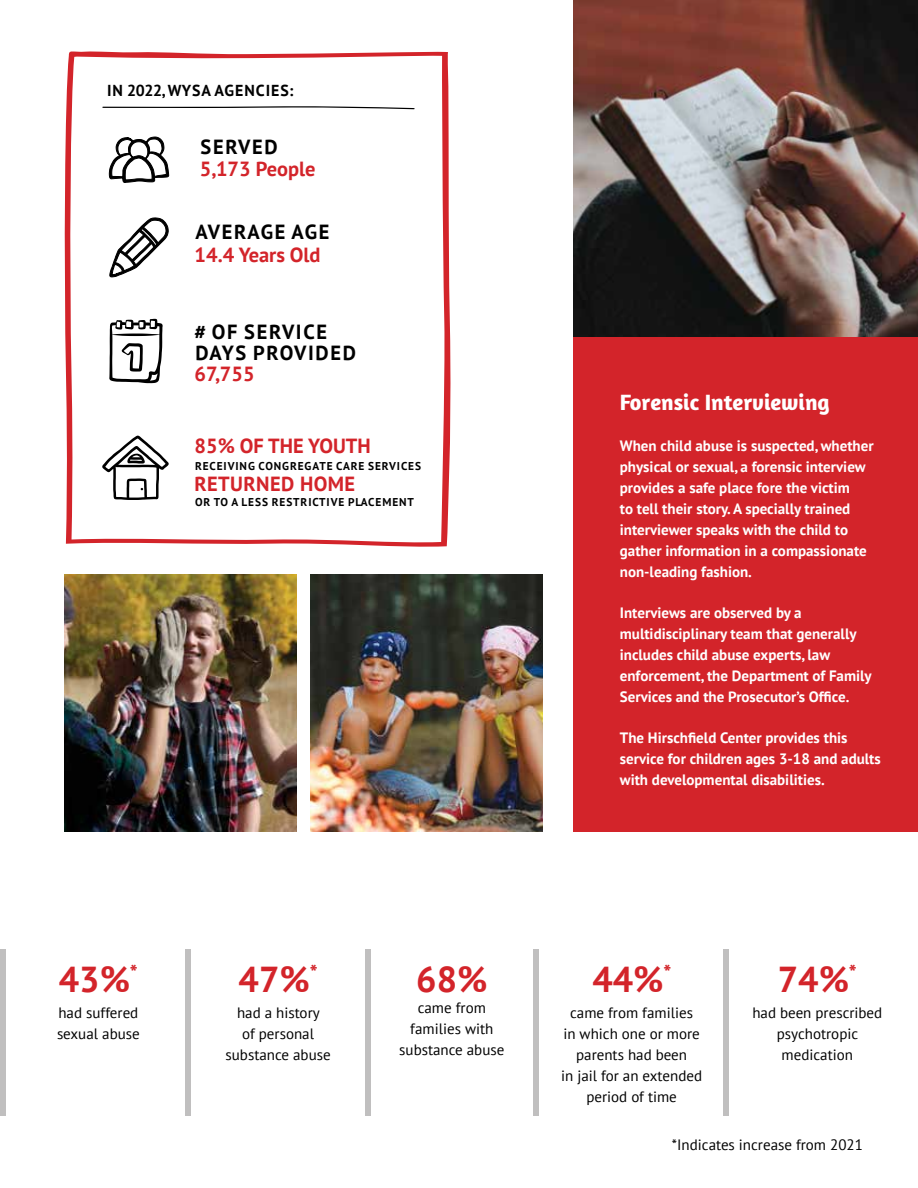
<style>
.page{position:relative;width:918px;height:1188px;background:#fff}
.page>*{position:absolute;margin:0;border:0;box-sizing:border-box;transform-origin:0 0}
.t1{font:700 36px "PT Sans";color:#d3242a}
.t2{font:700 22.5px "Amaranth";color:#fff}
.t3{font:700 20.4px "PT Sans";color:#d3242a}
.t4{font:700 20.4px/21.3px "PT Sans";letter-spacing:.08em;color:#000}
.t5{font:700 20.4px "PT Sans";letter-spacing:.02em;color:#d3242a}
.t6{font:700 15.9px "PT Sans";letter-spacing:.06em;color:#000}
.t7{font:700 15px/21px "PT Sans";color:#fff}
.t8{font:15px/21px "PT Sans";color:#000;text-align:center}
.t9{font:700 11.4px "PT Sans";letter-spacing:.08em;color:#000}
</style>
<div class="page">
<img style="left:65px;top:575px;width:231px;height:256px">
<img style="left:311px;top:575px;width:231px;height:257px">
<div style="left:573px;top:337px;width:345px;height:495px;background:#d3242a"></div>
<div style="left:186px;top:950px;width:5px;height:166px;background:#c0bfbf"></div>
<div style="left:0;top:950px;width:6px;height:166px;background:#c0bfbf"></div>
<div style="left:365px;top:950px;width:6px;height:166px;background:#c0bfbf"></div>
<div style="left:533px;top:950px;width:5px;height:166px;background:#c0bfbf"></div>
<div style="left:723px;top:950px;width:5px;height:166px;background:#c0bfbf"></div>
<img style="left:573px;top:0;width:345px;height:337px">
<svg style="left:64px;top:51px;width:387px;height:496px"></svg>
<svg style="left:102px;top:106px;width:313px;height:3px"></svg>
<svg style="left:109px;top:319px;width:54px;height:64px"></svg>
<svg style="left:109px;top:136px;width:60px;height:53px"></svg>
<svg style="left:109px;top:217px;width:60px;height:61px"></svg>
<svg style="left:102px;top:436px;width:67px;height:64px"></svg>
<p class="t6" style="left:107px;top:80px;width:188px">IN 2022, WYSA AGENCIES:</p>
<h3 class="t4" style="left:201px;top:136px;width:79px">SERVED</h3>
<h3 class="t3" style="left:200px;top:156px;width:117px">5,173 People</h3>
<h3 class="t4" style="left:195px;top:221px;width:136px">AVERAGE AGE</h3>
<h3 class="t3" style="left:195px;top:241px;width:128px">14.4 Years Old</h3>
<h3 class="t4" style="left:195px;top:320px;width:163px"># OF SERVICE<br>DAYS PROVIDED</h3>
<h3 class="t3" style="left:195px;top:360px;width:62px">67,755</h3>
<h3 class="t3" style="left:195px;top:432px;width:178px">85% OF THE YOUTH</h3>
<p class="t9" style="left:195px;top:458px;width:228px">RECEIVING CONGREGATE CARE SERVICES</p>
<h3 class="t5" style="left:195px;top:470px;width:162px">RETURNED HOME</h3>
<p class="t9" style="left:195px;top:495px;width:220px">OR TO A LESS RESTRICTIVE PLACEMENT</p>
<h2 class="t2" style="left:620px;top:388px;width:211px">Forensic Interviewing</h2>
<p class="t7" style="left:620px;top:435px;width:255px">When child abuse is suspected, whether physical or sexual, a forensic interview provides a safe place fore the victim<br>to tell their story. A specially trained interviewer speaks with the child to gather information in a compassionate non-leading fashion.</p>
<p class="t7" style="left:620px;top:602px;width:253px">Interviews are observed by a multidisciplinary team that generally includes child abuse experts, law enforcement, the Department of Family Services and the Prosecutor’s Office.</p>
<p class="t7" style="left:620px;top:727px;width:262px">The Hirschfield Center provides this service for children ages 3-18 and adults with developmental disabilities.</p>
<h1 class="t1" style="left:59px;top:955px;width:80px">43%<sup>*</sup></h1>
<p class="t8" style="left:57px;top:1002px;width:84px;text-align:left">had suffered sexual abuse</p>
<h1 class="t1" style="left:239px;top:955px;width:80px">47%<sup>*</sup></h1>
<p class="t8" style="left:226px;top:1002px;width:107px">had a history<br>of personal substance abuse</p>
<h1 class="t1" style="left:416px;top:955px;width:73px">68%</h1>
<p class="t8" style="left:399px;top:997px;width:107px">came from families with substance abuse</p>
<h1 class="t1" style="left:593px;top:955px;width:80px">44%<sup>*</sup></h1>
<p class="t8" style="left:561px;top:1002px;width:142px">came from families<br>in which one or more parents had been<br>in jail for an extended period of time</p>
<h1 class="t1" style="left:778px;top:955px;width:80px">74%<sup>*</sup></h1>
<p class="t8" style="left:752px;top:1002px;width:131px">had been prescribed psychotropic medication</p>
<p class="t8" style="left:672px;top:1134px;width:192px">*Indicates increase from 2021</p>
</div>
